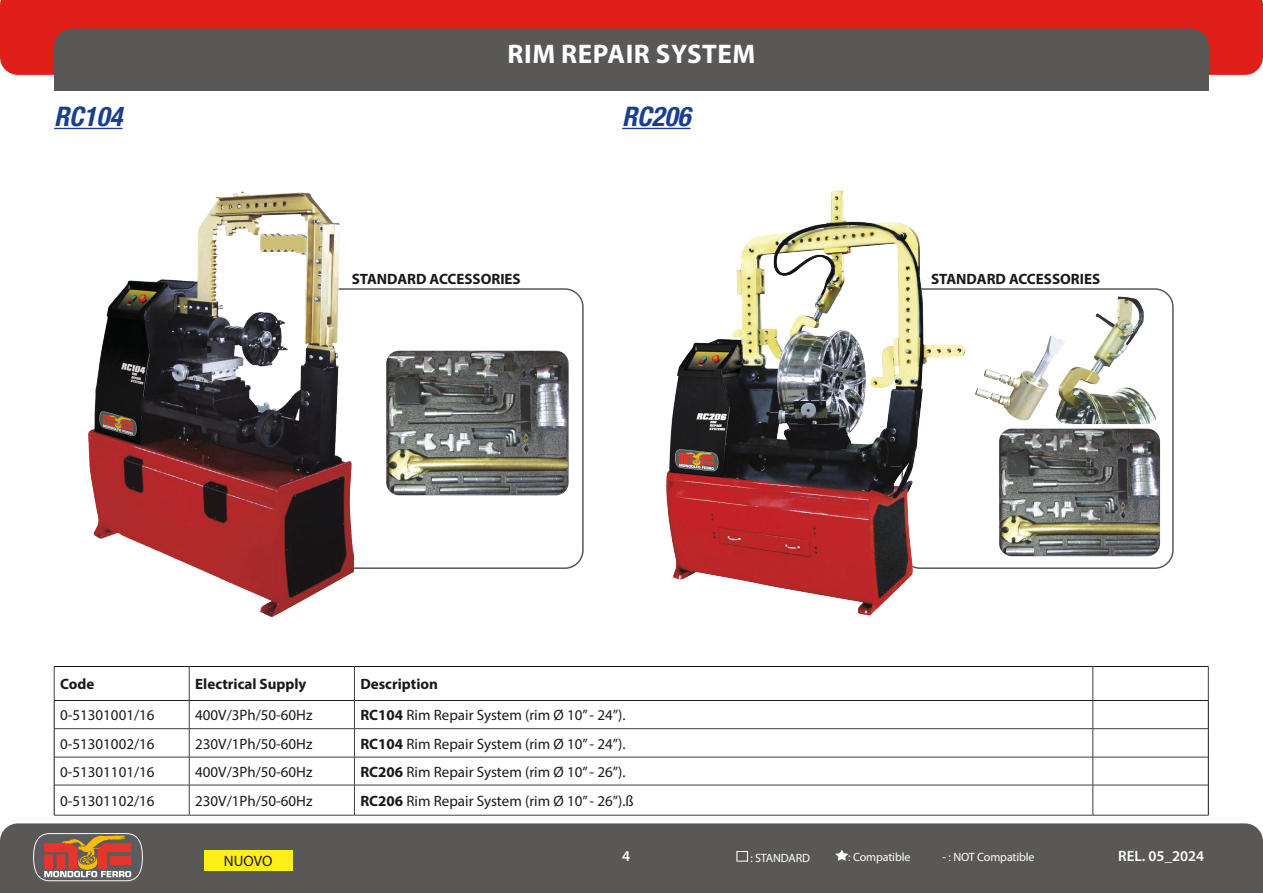
<style>
.page{position:relative;width:1263px;height:893px;background:#fff}
.page>*{position:absolute;margin:0;border:0;box-sizing:border-box;transform-origin:0 0}
.t1{font:700 27px "Myriad Pro";letter-spacing:.02em;color:#fff}
.t2{font:italic 700 condensed 27px "Helvetica Neue LT Std";color:#1a408d}
.t3{font:15px "Myriad Pro";color:#1a181c}
.t4{font:700 15px "Myriad Pro";color:#1a181c}
.t5{font:600 15px "Myriad Pro";color:#fff}
.t6{font:15px "Myriad Pro";color:#1a181c}
.t7{font:12px "Myriad Pro";letter-spacing:-.01em;color:#fff}
.s1{font-weight:700}
</style>
<div class="page">
<div style="left:0;top:823px;width:1263px;height:70px;background:#595857"></div>
<div style="left:0;top:42px;width:1263px;height:33px;background:#e01f1b"></div>
<div style="left:0;top:0;width:1263px;height:42px;background:#e01f1b"></div>
<div style="left:54px;top:29px;width:1155px;height:62px;background:#595857;border-radius:18px"></div>
<div style="left:54px;top:52px;width:1155px;height:39px;background:#595857"></div>
<svg style="left:33px;top:832px;width:110px;height:50px;background:#9c6c5b"></svg>
<div style="left:204px;top:850px;width:88px;height:21px;background:#ffee17"></div>
<svg style="left:736px;top:851px;width:12px;height:11px"></svg>
<svg style="left:834px;top:849px;width:16px;height:13px"></svg>
<hr style="left:54px;top:666px;width:135px;height:1px;background:#1a181c">
<hr style="left:189px;top:666px;width:165px;height:1px;background:#1a181c">
<hr style="left:354px;top:666px;width:739px;height:1px;background:#1a181c">
<hr style="left:1093px;top:666px;width:115px;height:1px;background:#1a181c">
<hr style="left:54px;top:700px;width:135px;height:1px;background:#1a181c">
<hr style="left:189px;top:700px;width:165px;height:1px;background:#1a181c">
<hr style="left:354px;top:700px;width:739px;height:1px;background:#1a181c">
<hr style="left:1093px;top:700px;width:115px;height:1px;background:#1a181c">
<hr style="left:54px;top:667px;width:1px;height:33px;background:#3e3e40">
<hr style="left:1208px;top:667px;width:1px;height:33px;background:#3e3e40">
<hr style="left:189px;top:667px;width:1px;height:33px;background:#3e3e40">
<hr style="left:354px;top:667px;width:1px;height:33px;background:#3e3e40">
<hr style="left:1092px;top:667px;width:1px;height:33px;background:#3e3e40">
<hr style="left:54px;top:728px;width:135px;height:1px;background:#3e3e40">
<hr style="left:189px;top:728px;width:165px;height:1px;background:#3e3e40">
<hr style="left:354px;top:728px;width:739px;height:1px;background:#3e3e40">
<hr style="left:1093px;top:728px;width:115px;height:1px;background:#3e3e40">
<hr style="left:54px;top:757px;width:135px;height:1px;background:#3e3e40">
<hr style="left:189px;top:757px;width:165px;height:1px;background:#3e3e40">
<svg style="left:189px;top:701px;width:1px;height:84px"></svg>
<hr style="left:354px;top:757px;width:739px;height:1px;background:#3e3e40">
<svg style="left:354px;top:701px;width:1px;height:84px"></svg>
<hr style="left:1093px;top:757px;width:115px;height:1px;background:#3e3e40">
<svg style="left:1092px;top:701px;width:1px;height:84px"></svg>
<hr style="left:54px;top:785px;width:135px;height:1px;background:#3e3e40">
<hr style="left:189px;top:785px;width:165px;height:1px;background:#3e3e40">
<hr style="left:189px;top:785px;width:1px;height:30px;background:#3e3e40">
<hr style="left:354px;top:785px;width:739px;height:1px;background:#3e3e40">
<hr style="left:354px;top:785px;width:1px;height:30px;background:#3e3e40">
<hr style="left:1093px;top:785px;width:115px;height:1px;background:#3e3e40">
<hr style="left:1092px;top:785px;width:1px;height:30px;background:#3e3e40">
<hr style="left:54px;top:815px;width:135px;height:1px;background:#3e3e40">
<hr style="left:189px;top:815px;width:165px;height:1px;background:#3e3e40">
<hr style="left:354px;top:815px;width:739px;height:1px;background:#3e3e40">
<hr style="left:1093px;top:815px;width:115px;height:1px;background:#3e3e40">
<svg style="left:54px;top:701px;width:1px;height:84px"></svg>
<svg style="left:1208px;top:701px;width:1px;height:84px"></svg>
<hr style="left:54px;top:785px;width:1px;height:30px;background:#1a181c">
<hr style="left:1208px;top:785px;width:1px;height:30px;background:#1a181c">
<div style="left:901px;top:288px;width:273px;height:281px;border:2px solid #595857;border-radius:18px"></div>
<div style="left:311px;top:288px;width:273px;height:281px;border:2px solid #595857;border-radius:18px"></div>
<img style="left:999px;top:429px;width:161px;height:127px">
<img style="left:386px;top:351px;width:183px;height:144px">
<img style="left:981px;top:335px;width:74px;height:86px">
<img style="left:1055px;top:296px;width:102px;height:128px">
<img style="left:89px;top:191px;width:264px;height:426px">
<img style="left:666px;top:190px;width:315px;height:425px">
<hr style="left:54px;top:128px;width:69px;height:1px;background:#1a408d">
<hr style="left:622px;top:128px;width:68px;height:1px;background:#1a408d">
<h1 class="t1" style="left:508px;top:36px;width:249px">RIM REPAIR SYSTEM</h1>
<h1 class="t2" style="left:54px;top:100px;width:70px">RC104</h1>
<h1 class="t2" style="left:622px;top:100px;width:70px">RC206</h1>
<p class="t4" style="left:352px;top:269px;width:170px">STANDARD ACCESSORIES</p>
<p class="t4" style="left:931px;top:269px;width:170px">STANDARD ACCESSORIES</p>
<p class="t4" style="left:60px;top:674px;width:36px">Code</p>
<p class="t4" style="left:195px;top:674px;width:113px">Electrical Supply</p>
<p class="t4" style="left:360px;top:674px;width:79px">Description</p>
<p class="t3" style="left:60px;top:706px;width:96px">0-51301001/16</p>
<p class="t3" style="left:195px;top:706px;width:119px">400V/3Ph/50-60Hz</p>
<p class="t3" style="left:360px;top:706px;width:266px"><span class="s1">RC104</span> Rim Repair System (rim Ø 10” - 24”).</p>
<p class="t3" style="left:60px;top:734px;width:96px">0-51301002/16</p>
<p class="t3" style="left:195px;top:734px;width:119px">230V/1Ph/50-60Hz</p>
<p class="t3" style="left:360px;top:734px;width:266px"><span class="s1">RC104</span> Rim Repair System (rim Ø 10” - 24”).</p>
<p class="t3" style="left:60px;top:762px;width:96px">0-51301101/16</p>
<p class="t3" style="left:195px;top:762px;width:119px">400V/3Ph/50-60Hz</p>
<p class="t3" style="left:360px;top:762px;width:266px"><span class="s1">RC206</span> Rim Repair System (rim Ø 10” - 26”).</p>
<p class="t3" style="left:60px;top:791px;width:96px">0-51301102/16</p>
<p class="t3" style="left:195px;top:791px;width:119px">230V/1Ph/50-60Hz</p>
<p class="t3" style="left:360px;top:791px;width:275px"><span class="s1">RC206</span> Rim Repair System (rim Ø 10” - 26”).ß</p>
<p class="t6" style="left:224px;top:852px;width:50px">NUOVO</p>
<p class="t5" style="left:622px;top:847px;width:10px">4</p>
<p class="t7" style="left:750px;top:850px;width:61px">: STANDARD</p>
<p class="t7" style="left:848px;top:849px;width:64px">: Compatible</p>
<p class="t7" style="left:942px;top:849px;width:94px">- : NOT Compatible</p>
<p class="t5" style="left:1118px;top:847px;width:88px">REL. 05_2024</p>
</div>
